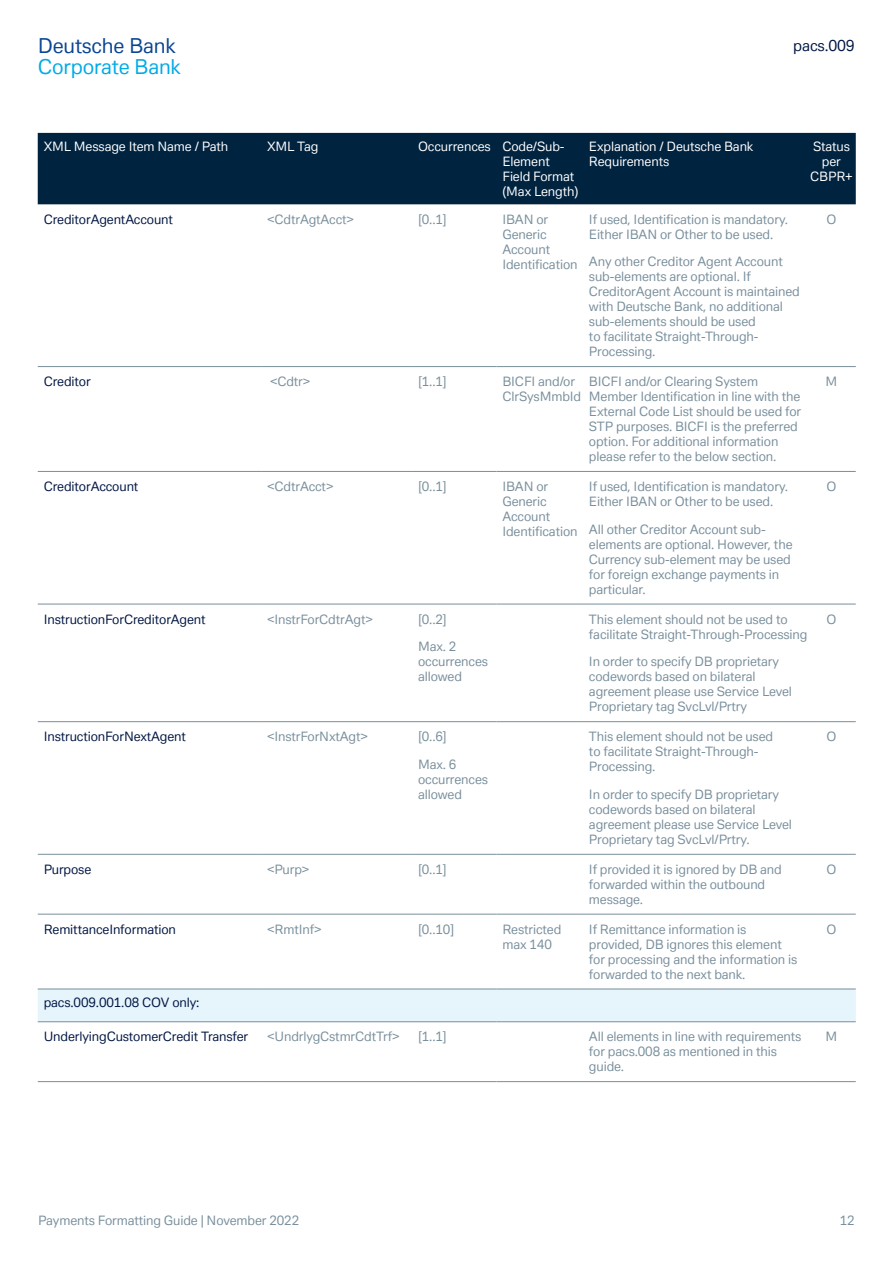
<style>
.page{position:relative;width:893px;height:1263px;background:#fff}
.page>*{position:absolute;margin:0;border:0;box-sizing:border-box;transform-origin:0 0}
.t1{font:20.25px "Deutsche Bank Text";letter-spacing:-.01em;color:#00abe7}
.t2{font:20.25px "Deutsche Bank Text";letter-spacing:-.01em;color:#094594}
.t3{font:15px "Deutsche Bank Text";letter-spacing:-.01em;color:#001643}
.t4{font:12.75px/15px "Deutsche Bank Text";letter-spacing:-.01em;color:#798f9c}
.t5{font:12.75px "Deutsche Bank Text";letter-spacing:-.01em;color:#001643}
.t6{font:12.75px/15px "Deutsche Bank Text";letter-spacing:-.01em;color:#fff}
</style>
<div class="page">
<div style="left:38px;top:133px;width:818px;height:71px;background:#002340"></div>
<div style="left:38px;top:990px;width:818px;height:31px;background:#e6f4fb"></div>
<hr style="left:38px;top:366px;width:223px;height:1px;background:#798f9c">
<hr style="left:261px;top:366px;width:151px;height:1px;background:#798f9c">
<hr style="left:412px;top:366px;width:84px;height:1px;background:#798f9c">
<hr style="left:496px;top:366px;width:87px;height:1px;background:#798f9c">
<hr style="left:583px;top:366px;width:226px;height:1px;background:#798f9c">
<hr style="left:809px;top:366px;width:47px;height:1px;background:#798f9c">
<hr style="left:38px;top:471px;width:223px;height:1px;background:#798f9c">
<hr style="left:261px;top:471px;width:151px;height:1px;background:#798f9c">
<hr style="left:412px;top:471px;width:84px;height:1px;background:#798f9c">
<hr style="left:496px;top:471px;width:87px;height:1px;background:#798f9c">
<hr style="left:583px;top:471px;width:226px;height:1px;background:#798f9c">
<hr style="left:809px;top:471px;width:47px;height:1px;background:#798f9c">
<hr style="left:38px;top:604px;width:223px;height:1px;background:#798f9c">
<hr style="left:261px;top:604px;width:151px;height:1px;background:#798f9c">
<hr style="left:412px;top:604px;width:84px;height:1px;background:#798f9c">
<hr style="left:496px;top:604px;width:87px;height:1px;background:#798f9c">
<hr style="left:583px;top:604px;width:226px;height:1px;background:#798f9c">
<hr style="left:809px;top:604px;width:47px;height:1px;background:#798f9c">
<hr style="left:38px;top:721px;width:223px;height:1px;background:#798f9c">
<hr style="left:261px;top:721px;width:151px;height:1px;background:#798f9c">
<hr style="left:412px;top:721px;width:84px;height:1px;background:#798f9c">
<hr style="left:496px;top:721px;width:87px;height:1px;background:#798f9c">
<hr style="left:583px;top:721px;width:226px;height:1px;background:#798f9c">
<hr style="left:809px;top:721px;width:47px;height:1px;background:#798f9c">
<hr style="left:38px;top:854px;width:223px;height:1px;background:#798f9c">
<hr style="left:261px;top:854px;width:151px;height:1px;background:#798f9c">
<hr style="left:412px;top:854px;width:84px;height:1px;background:#798f9c">
<hr style="left:496px;top:854px;width:87px;height:1px;background:#798f9c">
<hr style="left:583px;top:854px;width:226px;height:1px;background:#798f9c">
<hr style="left:809px;top:854px;width:47px;height:1px;background:#798f9c">
<hr style="left:38px;top:914px;width:223px;height:1px;background:#798f9c">
<hr style="left:261px;top:914px;width:151px;height:1px;background:#798f9c">
<hr style="left:412px;top:914px;width:84px;height:1px;background:#798f9c">
<hr style="left:496px;top:914px;width:87px;height:1px;background:#798f9c">
<hr style="left:583px;top:914px;width:226px;height:1px;background:#798f9c">
<hr style="left:809px;top:914px;width:47px;height:1px;background:#798f9c">
<hr style="left:38px;top:1081px;width:223px;height:1px;background:#798f9c">
<hr style="left:261px;top:1081px;width:151px;height:1px;background:#798f9c">
<hr style="left:412px;top:1081px;width:84px;height:1px;background:#798f9c">
<hr style="left:496px;top:1081px;width:87px;height:1px;background:#798f9c">
<hr style="left:583px;top:1081px;width:226px;height:1px;background:#798f9c">
<hr style="left:809px;top:1081px;width:47px;height:1px;background:#798f9c">
<hr style="left:261px;top:1021px;width:151px;height:1px;background:#798f9c">
<hr style="left:412px;top:1021px;width:84px;height:1px;background:#798f9c">
<hr style="left:496px;top:1021px;width:87px;height:1px;background:#798f9c">
<hr style="left:583px;top:1021px;width:226px;height:1px;background:#798f9c">
<hr style="left:809px;top:1021px;width:47px;height:1px;background:#798f9c">
<hr style="left:38px;top:1021px;width:223px;height:1px;background:#798f9c">
<hr style="left:38px;top:989px;width:223px;height:1px;background:#758c99">
<hr style="left:261px;top:989px;width:151px;height:1px;background:#758c99">
<hr style="left:412px;top:989px;width:84px;height:1px;background:#758c99">
<hr style="left:496px;top:989px;width:87px;height:1px;background:#758c99">
<hr style="left:583px;top:989px;width:226px;height:1px;background:#758c99">
<hr style="left:809px;top:989px;width:47px;height:1px;background:#758c99">
<h1 class="t2" style="left:38px;top:33px;width:140px">Deutsche Bank</h1>
<h1 class="t1" style="left:38px;top:53px;width:145px">Corporate Bank</h1>
<p class="t3" style="left:793px;top:36px;width:63px">pacs.009</p>
<p class="t6" style="left:44px;top:138px;width:186px">XML Message Item Name / Path</p>
<p class="t6" style="left:267px;top:138px;width:53px">XML Tag</p>
<p class="t6" style="left:502px;top:138px;width:77px;text-indent:-84px">Occurrences Code/Sub-<br>Element<br>Field Format (Max Length)</p>
<p class="t6" style="left:589px;top:138px;width:166px">Explanation / Deutsche Bank<br>Requirements</p>
<p class="t6" style="left:810px;top:138px;width:44px;text-align:center">Status per<br>CBPR+</p>
<p class="t5" style="left:44px;top:211px;width:131px">CreditorAgentAccount</p>
<p class="t4" style="left:267px;top:211px;width:89px">&lt;CdtrAgtAcct&gt;</p>
<p class="t4" style="left:418px;top:211px;width:30px">[0..1]</p>
<p class="t4" style="left:502px;top:211px;width:77px">IBAN or<br>Generic<br>Account<br>Identification</p>
<p class="t4" style="left:589px;top:211px;width:201px">If used, Identification is mandatory.<br>Either IBAN or Other to be used.</p>
<p class="t4" style="left:826px;top:211px;width:11px">O</p>
<p class="t4" style="left:589px;top:254px;width:212px">Any other Creditor Agent Account sub-elements are optional. If<br>CreditorAgent Account is maintained with Deutsche Bank, no additional sub-elements should be used<br>to facilitate Straight-Through-<br>Processing.</p>
<p class="t5" style="left:44px;top:373px;width:49px">Creditor</p>
<p class="t4" style="left:270px;top:374px;width:42px">&lt;Cdtr&gt;</p>
<p class="t4" style="left:418px;top:374px;width:30px">[1..1]</p>
<p class="t4" style="left:502px;top:374px;width:80px">BICFI and/or<br>ClrSysMmbId</p>
<p class="t4" style="left:589px;top:374px;width:214px">BICFI and/or Clearing System Member Identification in line with the External Code List should be used for STP purposes. BICFI is the preferred option. For additional information please refer to the below section.</p>
<p class="t4" style="left:826px;top:374px;width:13px">M</p>
<p class="t5" style="left:44px;top:478px;width:96px">CreditorAccount</p>
<p class="t4" style="left:267px;top:479px;width:68px">&lt;CdtrAcct&gt;</p>
<p class="t4" style="left:418px;top:479px;width:30px">[0..1]</p>
<p class="t4" style="left:502px;top:479px;width:77px">IBAN or<br>Generic<br>Account<br>Identification</p>
<p class="t4" style="left:589px;top:479px;width:201px">If used, Identification is mandatory.<br>Either IBAN or Other to be used.</p>
<p class="t4" style="left:826px;top:479px;width:11px">O</p>
<p class="t4" style="left:589px;top:521px;width:205px">All other Creditor Account sub&shy;elements are optional. However, the<br>Currency sub-element may be used for foreign exchange payments in particular.</p>
<p class="t5" style="left:44px;top:611px;width:164px">InstructionForCreditorAgent</p>
<p class="t4" style="left:267px;top:611px;width:107px">&lt;InstrForCdtrAgt&gt;</p>
<p class="t4" style="left:418px;top:605px;width:40px;line-height:27.8px">[0..2]<br>Max. 2</p>
<p class="t4" style="left:418px;top:654px;width:72px">occurrences allowed</p>
<p class="t5" style="left:44px;top:728px;width:144px">InstructionForNextAgent</p>
<p class="t4" style="left:267px;top:729px;width:102px">&lt;InstrForNxtAgt&gt;</p>
<p class="t4" style="left:418px;top:722px;width:40px;line-height:27.8px">[0..6]<br>Max. 6</p>
<p class="t4" style="left:418px;top:771px;width:72px">occurrences allowed</p>
<p class="t4" style="left:589px;top:611px;width:220px">This element should not be used to facilitate Straight-Through-Processing</p>
<p class="t4" style="left:589px;top:654px;width:205px">In order to specify DB proprietary codewords based on bilateral agreement please use Service Level<br>Proprietary tag SvcLvl/Prtry</p>
<p class="t4" style="left:589px;top:729px;width:186px">This element should not be used to facilitate Straight-Through-<br>Processing.</p>
<p class="t4" style="left:589px;top:786px;width:205px">In order to specify DB proprietary codewords based on bilateral agreement please use Service Level<br>Proprietary tag SvcLvl/Prtry.</p>
<p class="t4" style="left:826px;top:611px;width:11px">O</p>
<p class="t4" style="left:826px;top:729px;width:11px">O</p>
<p class="t5" style="left:44px;top:861px;width:49px">Purpose</p>
<p class="t4" style="left:267px;top:861px;width:44px">&lt;Purp&gt;</p>
<p class="t4" style="left:418px;top:861px;width:30px">[0..1]</p>
<p class="t4" style="left:589px;top:861px;width:194px">If provided it is ignored by DB and forwarded within the outbound message.</p>
<p class="t4" style="left:826px;top:861px;width:11px">O</p>
<p class="t5" style="left:44px;top:921px;width:134px">RemittanceInformation</p>
<p class="t4" style="left:267px;top:921px;width:56px">&lt;RmtInf&gt;</p>
<p class="t4" style="left:418px;top:921px;width:38px">[0..10]</p>
<p class="t4" style="left:502px;top:921px;width:60px">Restricted max 140</p>
<p class="t4" style="left:589px;top:921px;width:210px">If Remittance information is provided, DB ignores this element for processing and the information is forwarded to the next bank.</p>
<p class="t4" style="left:826px;top:921px;width:11px">O</p>
<p class="t5" style="left:44px;top:994px;width:157px">pacs.009.001.08 COV only:</p>
<p class="t5" style="left:44px;top:1028px;width:206px">UnderlyingCustomerCredit Transfer</p>
<p class="t4" style="left:267px;top:1029px;width:134px">&lt;UndrlygCstmrCdtTrf&gt;</p>
<p class="t4" style="left:418px;top:1029px;width:30px">[1..1]</p>
<p class="t4" style="left:589px;top:1029px;width:214px">All elements in line with requirements for pacs.008 as mentioned in this guide.</p>
<p class="t4" style="left:826px;top:1029px;width:13px">M</p>
<p class="t4" style="left:38px;top:1212px;width:262px">Payments Formatting Guide | November 2022</p>
<p class="t4" style="left:840px;top:1212px;width:16px">12</p>
</div>
